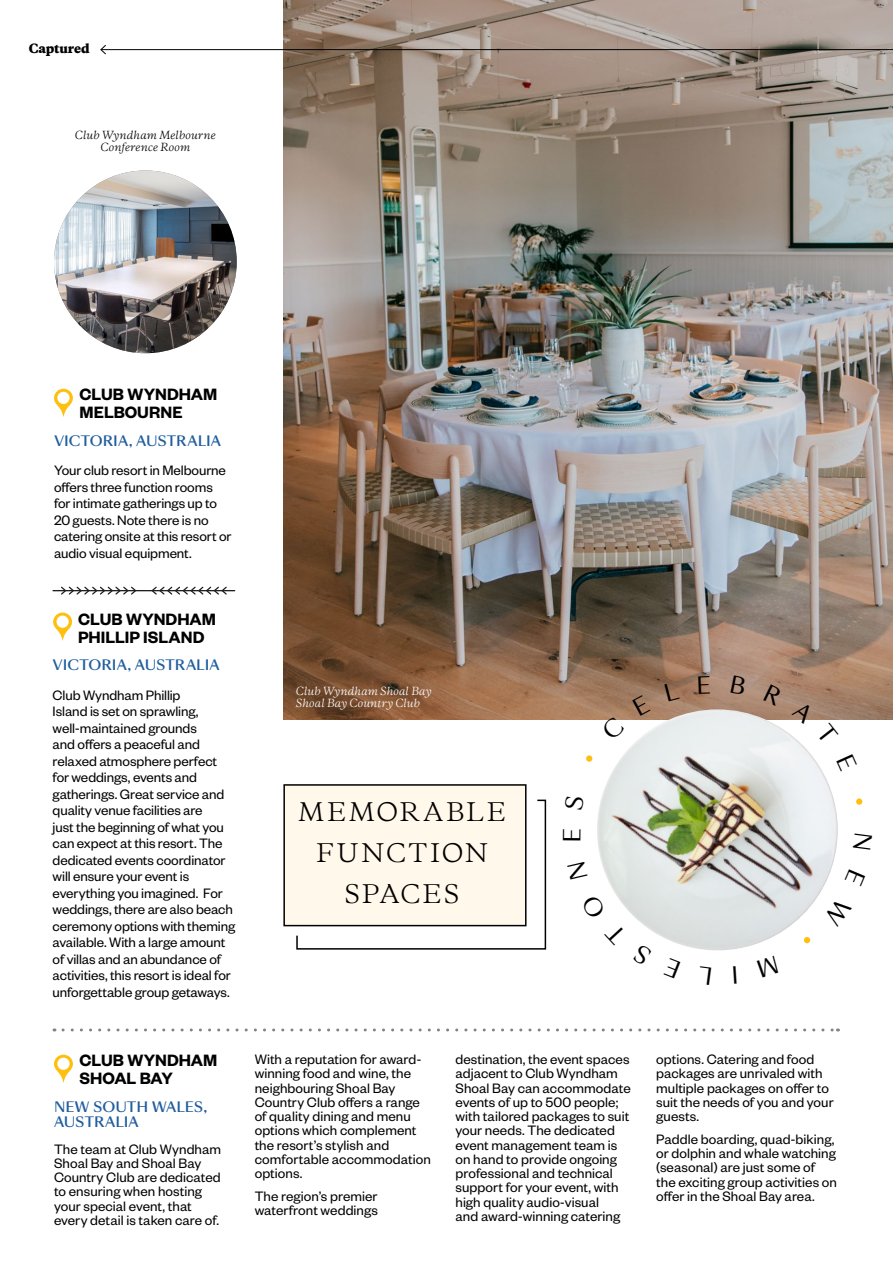
<style>
.page{position:relative;width:893px;height:1263px;background:#fff}
.page>*{position:absolute;margin:0;border:0;box-sizing:border-box;transform-origin:0 0}
.t1{font:24px/40.8px "Copernicus";letter-spacing:.095em;color:#000;text-align:center}
.t2{font:600 18px/18px "Founders Grotesk";color:#000}
.t3{font:15px/14.2px "Founders Grotesk";color:#000}
.t4{font:500 13.5px/15px "Sang Bleu Sans";color:#215e9e}
.t5{font:800 12px "Copernicus";letter-spacing:-.01em;color:#000}
.t6{font:italic 10.5px/12px "Copernicus";letter-spacing:.01em;color:#fff}
.t7{font:italic 10.5px/12px "Copernicus";letter-spacing:.015em;color:#000;text-align:center}
</style>
<div class="page">
<svg style="left:296px;top:799px;width:251px;height:151px"></svg>
<div style="left:283px;top:784px;width:243px;height:142px;background:#fff8eb;border:2px solid #000"></div>
<img style="left:54px;top:170px;width:183px;height:183px;border-radius:91px">
<hr style="left:52px;top:590px;width:183px;height:1px;background:#1f1f1f">
<svg style="left:61px;top:587px;width:75px;height:8px"></svg>
<svg style="left:152px;top:587px;width:75px;height:8px"></svg>
<svg style="left:63px;top:1028px;width:775px;height:3px"></svg>
<svg style="left:53px;top:612px;width:19px;height:29px"></svg>
<svg style="left:54px;top:389px;width:19px;height:28px"></svg>
<svg style="left:54px;top:1054px;width:19px;height:29px"></svg>
<img style="left:283px;top:0;width:610px;height:720px">
<img style="left:597px;top:709px;width:241px;height:241px;border-radius:120px">
<div style="left:586px;top:755px;width:6px;height:7px;background:#fdc010;border-radius:50%"></div>
<div style="left:856px;top:798px;width:6px;height:7px;background:#fdc010;border-radius:50%"></div>
<svg style="left:804px;top:937px;width:6px;height:6px"></svg>
<hr style="left:101px;top:49px;width:792px;height:1px;background:#000">
<svg style="left:100px;top:45px;width:6px;height:10px"></svg>
<svg style="left:601px;top:716px;width:24px;height:4px"></svg>
<svg style="left:632px;top:695px;width:19px;height:21px"></svg>
<svg style="left:665px;top:681px;width:15px;height:20px"></svg>
<svg style="left:698px;top:676px;width:12px;height:18px"></svg>
<svg style="left:731px;top:676px;width:15px;height:19px"></svg>
<svg style="left:763px;top:684px;width:20px;height:22px"></svg>
<svg style="left:792px;top:700px;width:46px;height:45px"></svg>
<svg style="left:616px;top:894px;width:36px;height:37px"></svg>
<p class="t5" style="left:29px;top:40px;width:62px">Captured</p>
<p class="t7" style="left:75px;top:129px;width:142px">Club Wyndham Melbourne<br>Conference Room</p>
<p class="t2" style="left:80px;top:384px;width:139px">CLUB WYNDHAM<br>MELBOURNE</p>
<p class="t4" style="left:54px;top:433px;width:169px">VICTORIA, AUSTRALIA</p>
<p class="t3" style="left:54px;top:461px;width:179px;line-height:16.5px">Your club resort in Melbourne offers three function rooms for intimate gatherings up to<br>20 guests. Note there is no catering onsite at this resort or audio visual equipment.</p>
<p class="t2" style="left:78px;top:609px;width:139px">CLUB WYNDHAM<br>PHILLIP ISLAND</p>
<p class="t4" style="left:53px;top:658px;width:169px">VICTORIA, AUSTRALIA</p>
<p class="t3" style="left:53px;top:686px;width:184px;line-height:16.5px">Club Wyndham Phillip<br>Island is set on sprawling, well-maintained grounds<br>and offers a peaceful and relaxed atmosphere perfect for weddings, events and gatherings. Great service and quality venue facilities are<br>just the beginning of what you can expect at this resort. The dedicated events coordinator will ensure your event is everything you imagined. For weddings, there are also beach ceremony options with theming available. With a large amount of villas and an abundance of activities, this resort is ideal for unforgettable group getaways.</p>
<p class="t6" style="left:296px;top:685px;width:137px">Club Wyndham Shoal Bay<br>Shoal Bay Country Club</p>
<h1 class="t1" style="left:298px;top:792px;width:210px">MEMORABLE<br>FUNCTION<br>SPACES</h1>
<p class="t2" style="left:80px;top:1050px;width:139px">CLUB WYNDHAM<br>SHOAL BAY</p>
<p class="t4" style="left:54px;top:1099px;width:155px">NEW SOUTH WALES,<br>AUSTRALIA</p>
<p class="t3" style="left:54px;top:1141px;width:169px">The team at Club Wyndham<br>Shoal Bay and Shoal Bay<br>Country Club are dedicated to ensuring when hosting your special event, that every detail is taken care of.</p>
<p class="t3" style="left:255px;top:1051px;width:178px">With a reputation for award&shy;winning food and wine, the neighbouring Shoal Bay<br>Country Club offers a range of quality dining and menu options which complement the resort’s stylish and comfortable accommodation options.</p>
<p class="t3" style="left:255px;top:1188px;width:125px">The region’s premier waterfront weddings</p>
<p class="t3" style="left:455px;top:1051px;width:177px">destination, the event spaces adjacent to Club Wyndham<br>Shoal Bay can accommodate events of up to 500 people; with tailored packages to suit your needs. The dedicated event management team is on hand to provide ongoing professional and technical support for your event, with high quality audio-visual<br>and award-winning catering</p>
<p class="t3" style="left:656px;top:1051px;width:179px">options. Catering and food packages are unrivaled with multiple packages on offer to suit the needs of you and your guests.</p>
<p class="t3" style="left:656px;top:1131px;width:182px">Paddle boarding, quad-biking, or dolphin and whale watching (seasonal) are just some of the exciting group activities on offer in the Shoal Bay area.</p>
</div>
